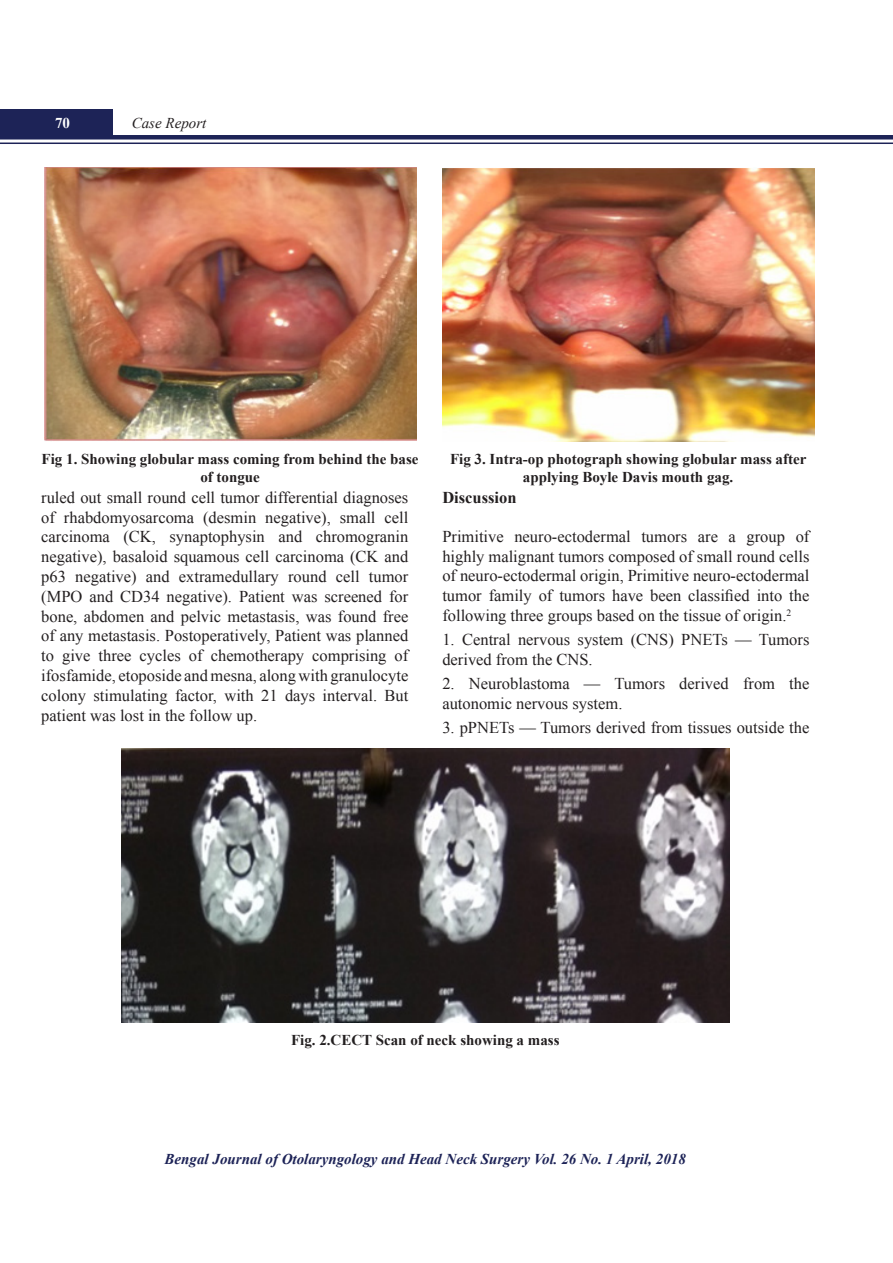
<style>
.page{position:relative;width:893px;height:1263px;background:#fff}
.page>*{position:absolute;margin:0;border:0;box-sizing:border-box;transform-origin:0 0}
.article_paras_1st_in{font:16.5px/19.8px "Times New Roman";color:#231f20;text-align:justify}
.t1{font:700 16.5px "Times New Roman";color:#231f20}
.t2{font:700 15px/18px "Times New Roman";color:#231f20;text-align:center}
.t3{font:italic 700 15px "Times New Roman";color:#1d2357}
.t4{font:italic 15px "Times New Roman";color:#231f20}
.t5{font:700 15px "Times New Roman";color:#fff}
</style>
<div class="page">
<div style="left:0;top:109px;width:113px;height:27px;background:#1d2357"></div>
<div style="left:0;top:135px;width:893px;height:5px;background:#1d2357"></div>
<hr style="left:0;top:142px;width:893px;height:2px;background:#1d2357">
<img style="left:44px;top:167px;width:372px;height:274px">
<img style="left:442px;top:168px;width:372px;height:273px">
<img style="left:122px;top:748px;width:607px;height:274px">
<p class="t5" style="left:55px;top:112px;width:17px">70</p>
<p class="t4" style="left:132px;top:113px;width:76px">Case Report</p>
<p class="t2" style="left:42px;top:450px;width:378px">Fig 1. Showing globular mass coming from behind the base of tongue</p>
<p class="t2" style="left:450px;top:450px;width:358px">Fig 3. Intra-op photograph showing globular mass after applying Boyle Davis mouth gag.</p>
<p class="article_paras_1st_in" style="left:41px;top:487px;width:369px">ruled out small round cell tumor differential diagnoses of rhabdomyosarcoma (desmin negative), small cell carcinoma (CK, synaptophysin and chromogranin negative), basaloid squamous cell carcinoma (CK and p63 negative) and extramedullary round cell tumor (MPO and CD34 negative). Patient was screened for bone, abdomen and pelvic metastasis, was found free of any metastasis. Postoperatively, Patient was planned to give three cycles of chemotherapy comprising of ifosfamide, etoposide and mesna, along with granulocyte colony stimulating factor, with 21 days interval. But patient was lost in the follow up.</p>
<p class="t1" style="left:442px;top:485px;width:76px">Discussion</p>
<p class="article_paras_1st_in" style="left:442px;top:526px;width:369px">Primitive neuro-ectodermal tumors are a group of highly malignant tumors composed of small round cells of neuro-ectodermal origin, Primitive neuro-ectodermal tumor family of tumors have been classified into the following three groups based on the tissue of origin.<sup>2</sup></p>
<p class="article_paras_1st_in" style="left:442px;top:629px;width:369px">1. Central nervous system (CNS) PNETs — Tumors derived from the CNS.</p>
<p class="article_paras_1st_in" style="left:442px;top:673px;width:369px">2. Neuroblastoma — Tumors derived from the autonomic nervous system.</p>
<p class="article_paras_1st_in" style="left:442px;top:717px;width:369px">3. pPNETs — Tumors derived from tissues outside the</p>
<p class="t2" style="left:291px;top:1031px;width:270px">Fig. 2.CECT Scan of neck showing a mass</p>
<p class="t3" style="left:165px;top:1148px;width:523px">Bengal Journal of Otolaryngology and Head Neck Surgery Vol. 26 No. 1 April, 2018</p>
</div>
